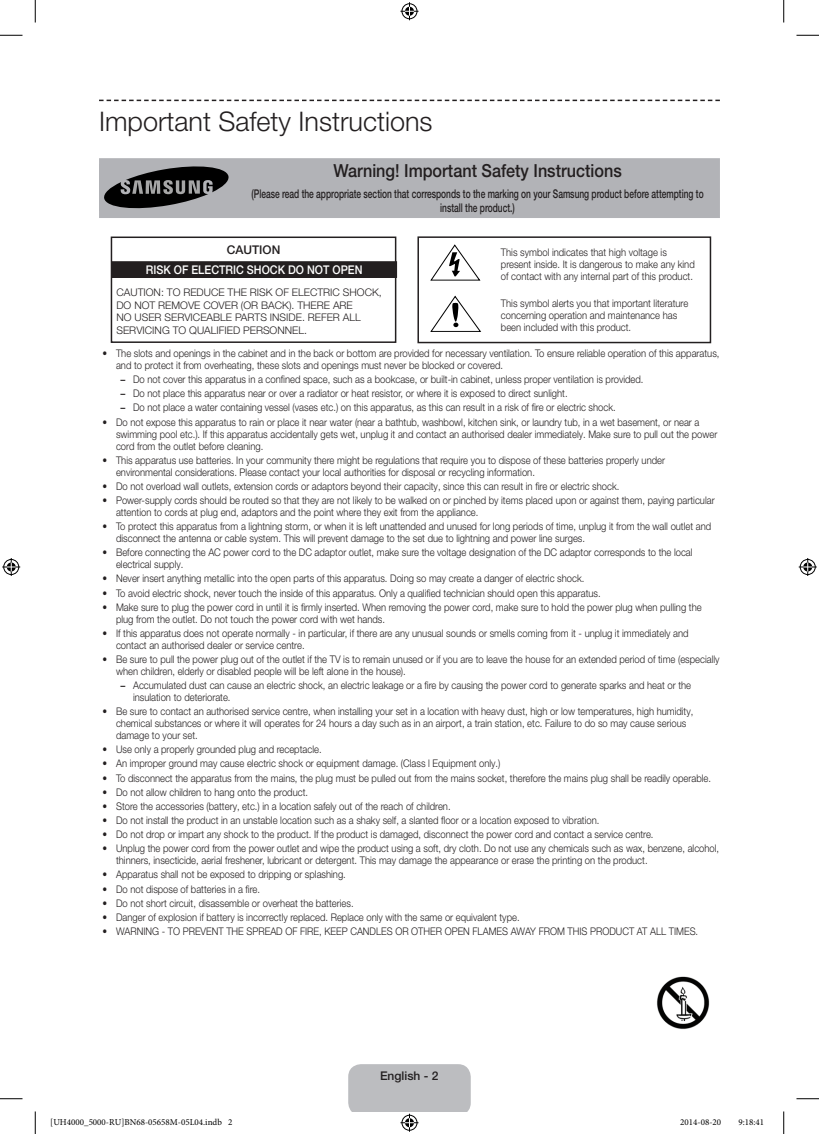
<style>
.page{position:relative;width:819px;height:1134px;background:#fff}
.page>*{position:absolute;margin:0;border:0;box-sizing:border-box;transform-origin:0 0}
.t1{font:300 27px "Helvetica Neue LT Pro";color:#231f20}
.t2{font:500 18px "Helvetica Neue LT Pro";color:#231f20;scale:.9 1}
.t3{font:500 12px/14.4px "Helvetica Neue LT Pro";color:#231f20;text-align:center;scale:.7 1}
.t4{font:500 12px "Helvetica Neue LT Pro";color:#fff;scale:.9 1}
.t5{font:500 12px "Helvetica Neue LT Pro";color:#231f20}
.t6{font:300 10.5px/12px "Helvetica Neue LT Pro";color:#231f20;scale:.9 1}
.t7{font:300 10.5px/12.6px "Helvetica Neue LT Pro";color:#231f20}
.t8{font:9px "Minion Pro";color:#000}
.s1{font-weight:500}
</style>
<div class="page">
<svg style="left:99px;top:100px;width:621px;height:1px"></svg>
<div style="left:99px;top:158px;width:621px;height:60px;background:#b2b3b7"></div>
<div style="left:99px;top:164px;width:136px;height:46px;background:#b2b3b7"></div>
<svg style="left:104px;top:166px;width:125px;height:43px"></svg>
<div style="left:111px;top:236px;width:285px;height:107px;border:2px solid #231f20"></div>
<div style="left:112px;top:262px;width:284px;height:15px;background:#231f20"></div>
<div style="left:111px;top:261px;width:286px;height:17px;border:2px solid #231f20"></div>
<svg style="left:430px;top:244px;width:51px;height:37px"></svg>
<svg style="left:430px;top:296px;width:52px;height:36px"></svg>
<div style="left:417px;top:236px;width:294px;height:107px;border:2px solid #231f20"></div>
<img style="left:657px;top:976px;width:53px;height:53px">
<svg style="left:0;top:35px;width:22px;height:1px"></svg>
<svg style="left:796px;top:35px;width:23px;height:1px"></svg>
<svg style="left:0;top:1098px;width:22px;height:1px"></svg>
<svg style="left:796px;top:1098px;width:23px;height:1px"></svg>
<svg style="left:35px;top:0;width:1px;height:22px"></svg>
<svg style="left:35px;top:1111px;width:1px;height:23px"></svg>
<svg style="left:783px;top:0;width:1px;height:22px"></svg>
<svg style="left:783px;top:1111px;width:1px;height:23px"></svg>
<svg style="left:400px;top:2px;width:18px;height:18px"></svg>
<svg style="left:348px;top:1064px;width:123px;height:67px"></svg>
<svg style="left:2px;top:558px;width:18px;height:18px"></svg>
<svg style="left:799px;top:558px;width:18px;height:18px"></svg>
<h1 class="t1" style="left:99px;top:105px;width:335px">Important Safety Instructions</h1>
<h2 class="t2" style="left:333px;top:160px;width:322px">Warning! Important Safety Instructions</h2>
<p class="t3" style="left:251px;top:186px;width:648px">(Please read the appropriate section that corresponds to the marking on your Samsung product before attempting to install the product.)</p>
<p class="t5" style="left:227px;top:243px;width:55px">CAUTION</p>
<p class="t7" style="left:116px;top:286px;width:267px">CAUTION: TO REDUCE THE RISK OF ELECTRIC SHOCK, DO NOT REMOVE COVER (OR BACK). THERE ARE<br>NO USER SERVICEABLE PARTS INSIDE. REFER ALL SERVICING TO QUALIFIED PERSONNEL.</p>
<p class="t6" style="left:501px;top:246px;width:217px">This symbol indicates that high voltage is present inside. It is dangerous to make any kind of contact with any internal part of this product.</p>
<p class="t6" style="left:501px;top:297px;width:210px">This symbol alerts you that important literature concerning operation and maintenance has been included with this product.</p>
<p class="t6" style="left:116px;top:347px;width:672px;text-indent:-14px">• The slots and openings in the cabinet and in the back or bottom are provided for necessary ventilation. To ensure reliable operation of this apparatus, and to protect it from overheating, these slots and openings must never be blocked or covered.</p>
<p class="t6" style="left:120px;top:372px;width:583px;line-height:14.1px"><span class="s1">−</span> Do not cover this apparatus in a confined space, such as a bookcase, or built-in cabinet, unless proper ventilation is provided. <span class="s1">−</span> Do not place this apparatus near or over a radiator or heat resistor, or where it is exposed to direct sunlight.<br><span class="s1">−</span> Do not place a water containing vessel (vases etc.) on this apparatus, as this can result in a risk of fire or electric shock.</p>
<p class="t6" style="left:116px;top:415px;width:670px;text-indent:-14px">• Do not expose this apparatus to rain or place it near water (near a bathtub, washbowl, kitchen sink, or laundry tub, in a wet basement, or near a swimming pool etc.). If this apparatus accidentally gets wet, unplug it and contact an authorised dealer immediately. Make sure to pull out the power cord from the outlet before cleaning.</p>
<p class="t6" style="left:116px;top:454px;width:611px;text-indent:-14px">• This apparatus use batteries. In your community there might be regulations that require you to dispose of these batteries properly under environmental considerations. Please contact your local authorities for disposal or recycling information.</p>
<p class="t6" style="left:102px;top:480px;width:576px">• Do not overload wall outlets, extension cords or adaptors beyond their capacity, since this can result in fire or electric shock.</p>
<p class="t6" style="left:116px;top:494px;width:666px;text-indent:-14px">• Power-supply cords should be routed so that they are not likely to be walked on or pinched by items placed upon or against them, paying particular attention to cords at plug end, adaptors and the point where they exit from the appliance.</p>
<p class="t6" style="left:116px;top:520px;width:663px;text-indent:-14px">• To protect this apparatus from a lightning storm, or when it is left unattended and unused for long periods of time, unplug it from the wall outlet and disconnect the antenna or cable system. This will prevent damage to the set due to lightning and power line surges.</p>
<p class="t6" style="left:116px;top:546px;width:642px;text-indent:-14px">• Before connecting the AC power cord to the DC adaptor outlet, make sure the voltage designation of the DC adaptor corresponds to the local electrical supply.</p>
<p class="t6" style="left:102px;top:572px;width:537px">• Never insert anything metallic into the open parts of this apparatus. Doing so may create a danger of electric shock.</p>
<p class="t6" style="left:102px;top:586px;width:555px">• To avoid electric shock, never touch the inside of this apparatus. Only a qualified technician should open this apparatus.</p>
<p class="t6" style="left:116px;top:600px;width:652px;text-indent:-14px">• Make sure to plug the power cord in until it is firmly inserted. When removing the power cord, make sure to hold the power plug when pulling the plug from the outlet. Do not touch the power cord with wet hands.</p>
<p class="t6" style="left:116px;top:627px;width:637px;text-indent:-14px">• If this apparatus does not operate normally - in particular, if there are any unusual sounds or smells coming from it - unplug it immediately and contact an authorised dealer or service centre.</p>
<p class="t6" style="left:116px;top:653px;width:672px;text-indent:-14px">• Be sure to pull the power plug out of the outlet if the TV is to remain unused or if you are to leave the house for an extended period of time (especially when children, elderly or disabled people will be left alone in the house).</p>
<p class="t6" style="left:133px;top:679px;width:621px;text-indent:-13px"><span class="s1">−</span> Accumulated dust can cause an electric shock, an electric leakage or a fire by causing the power cord to generate sparks and heat or the insulation to deteriorate.</p>
<p class="t6" style="left:116px;top:705px;width:643px;text-indent:-14px">• Be sure to contact an authorised service centre, when installing your set in a location with heavy dust, high or low temperatures, high humidity, chemical substances or where it will operates for 24 hours a day such as in an airport, a train station, etc. Failure to do so may cause serious damage to your set.</p>
<p class="t6" style="left:102px;top:743px;width:245px">• Use only a properly grounded plug and receptacle.</p>
<p class="t6" style="left:102px;top:757px;width:444px">• An improper ground may cause electric shock or equipment damage. (Class l Equipment only.)</p>
<p class="t6" style="left:102px;top:771px;width:678px">• To disconnect the apparatus from the mains, the plug must be pulled out from the mains socket, therefore the mains plug shall be readily operable.</p>
<p class="t6" style="left:102px;top:785px;width:230px">• Do not allow children to hang onto the product.</p>
<p class="t6" style="left:102px;top:800px;width:388px">• Store the accessories (battery, etc.) in a location safely out of the reach of children.</p>
<p class="t6" style="left:102px;top:814px;width:554px">• Do not install the product in an unstable location such as a shaky self, a slanted floor or a location exposed to vibration.</p>
<p class="t6" style="left:102px;top:828px;width:614px">• Do not drop or impart any shock to the product. If the product is damaged, disconnect the power cord and contact a service centre.</p>
<p class="t6" style="left:116px;top:842px;width:672px;text-indent:-14px">• Unplug the power cord from the power outlet and wipe the product using a soft, dry cloth. Do not use any chemicals such as wax, benzene, alcohol, thinners, insecticide, aerial freshener, lubricant or detergent. This may damage the appearance or erase the printing on the product.</p>
<p class="t6" style="left:102px;top:868px;width:272px">• Apparatus shall not be exposed to dripping or splashing.</p>
<p class="t6" style="left:102px;top:882px;width:177px">• Do not dispose of batteries in a fire.</p>
<p class="t6" style="left:102px;top:896px;width:281px">• Do not short circuit, disassemble or overheat the batteries.</p>
<p class="t6" style="left:102px;top:910px;width:465px">• Danger of explosion if battery is incorrectly replaced. Replace only with the same or equivalent type.</p>
<p class="t6" style="left:102px;top:925px;width:663px">• WARNING - TO PREVENT THE SPREAD OF FIRE, KEEP CANDLES OR OTHER OPEN FLAMES AWAY FROM THIS PRODUCT AT ALL TIMES.</p>
<p class="t4" style="left:146px;top:262px;width:242px">RISK OF ELECTRIC SHOCK DO NOT OPEN</p>
<p class="t5" style="left:380px;top:1068px;width:60px">English - 2</p>
<p class="t8" style="left:50px;top:1116px;width:184px">[UH4000_5000-RU]BN68-05658M-05L04.indb 2</p>
<p class="t8" style="left:680px;top:1116px;width:42px">2014-08-20</p>
<p class="t8" style="left:738px;top:1116px;width:27px">9:18:41</p>
</div>
